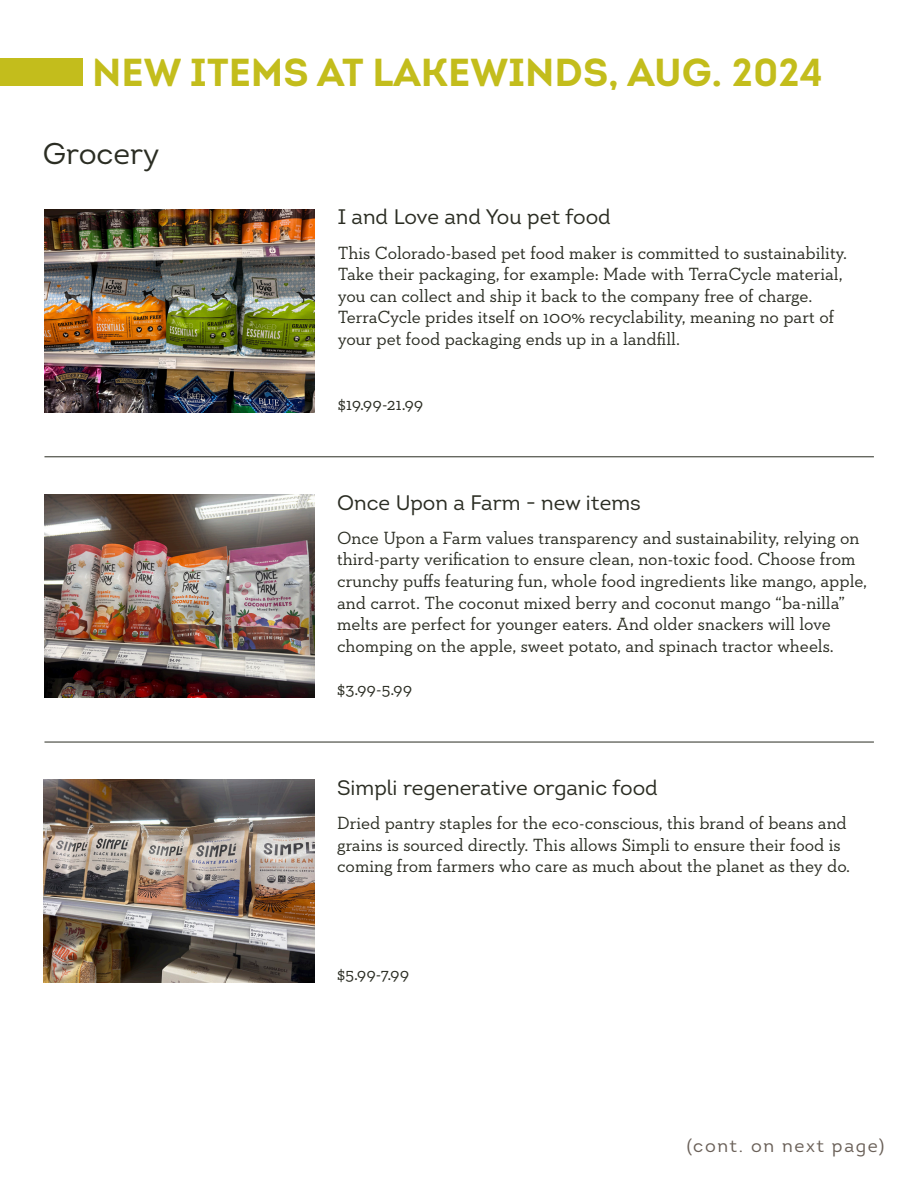
<style>
.page{position:relative;width:918px;height:1188px;background:#fff}
.page>*{position:absolute;margin:0;border:0;box-sizing:border-box;transform-origin:0 0}
.t1{font:39px "Intro Bold Caps";color:#c3bd1c}
.t2{font:30px "Intro";color:#2b2d23}
.t3{font:21px "Intro";color:#2b2d23}
.t4{font:18px/21.6px "Neutraface Slab Text";color:#2b2d23}
.t5{font:18px "Intro";letter-spacing:.09em;color:#6a6058}
</style>
<div class="page">
<img style="left:43px;top:780px;width:271px;height:203px">
<img style="left:44px;top:494px;width:271px;height:203px">
<img style="left:44px;top:209px;width:271px;height:203px">
<div style="left:0;top:58px;width:82px;height:28px;background:#c3bd1c"></div>
<hr style="left:44px;top:456px;width:830px;height:1px;background:#2b2d23">
<hr style="left:44px;top:742px;width:830px;height:1px;background:#2b2d23">
<h1 class="t1" style="left:92px;top:47px;width:732px">NEW ITEMS AT LAKEWINDS, AUG. 2024</h1>
<h2 class="t2" style="left:43px;top:135px;width:118px">Grocery</h2>
<p class="t3" style="left:338px;top:204px;width:275px">I and Love and You pet food</p>
<p class="t4" style="left:338px;top:241px;width:511px">This Colorado-based pet food maker is committed to sustainability.<br>Take their packaging, for example: Made with TerraCycle material, you can collect and ship it back to the company free of charge.<br>TerraCycle prides itself on 100% recyclability, meaning no part of your pet food packaging ends up in a landfill.</p>
<p class="t4" style="left:338px;top:393px;width:87px">$19.99-21.99</p>
<p class="t3" style="left:337px;top:490px;width:305px">Once Upon a Farm - new items</p>
<p class="t4" style="left:337px;top:527px;width:531px">Once Upon a Farm values transparency and sustainability, relying on third-party verification to ensure clean, non-toxic food. Choose from crunchy puffs featuring fun, whole food ingredients like mango, apple, and carrot. The coconut mixed berry and coconut mango “ba-nilla” melts are perfect for younger eaters. And older snackers will love chomping on the apple, sweet potato, and spinach tractor wheels.</p>
<p class="t4" style="left:337px;top:678px;width:77px">$3.99-5.99</p>
<p class="t3" style="left:337px;top:775px;width:322px">Simpli regenerative organic food</p>
<p class="t4" style="left:337px;top:812px;width:515px">Dried pantry staples for the eco-conscious, this brand of beans and grains is sourced directly. This allows Simpli to ensure their food is coming from farmers who care as much about the planet as they do.</p>
<p class="t4" style="left:337px;top:963px;width:74px">$5.99-7.99</p>
<p class="t5" style="left:687px;top:1135px;width:199px">(cont. on next page)</p>
</div>
